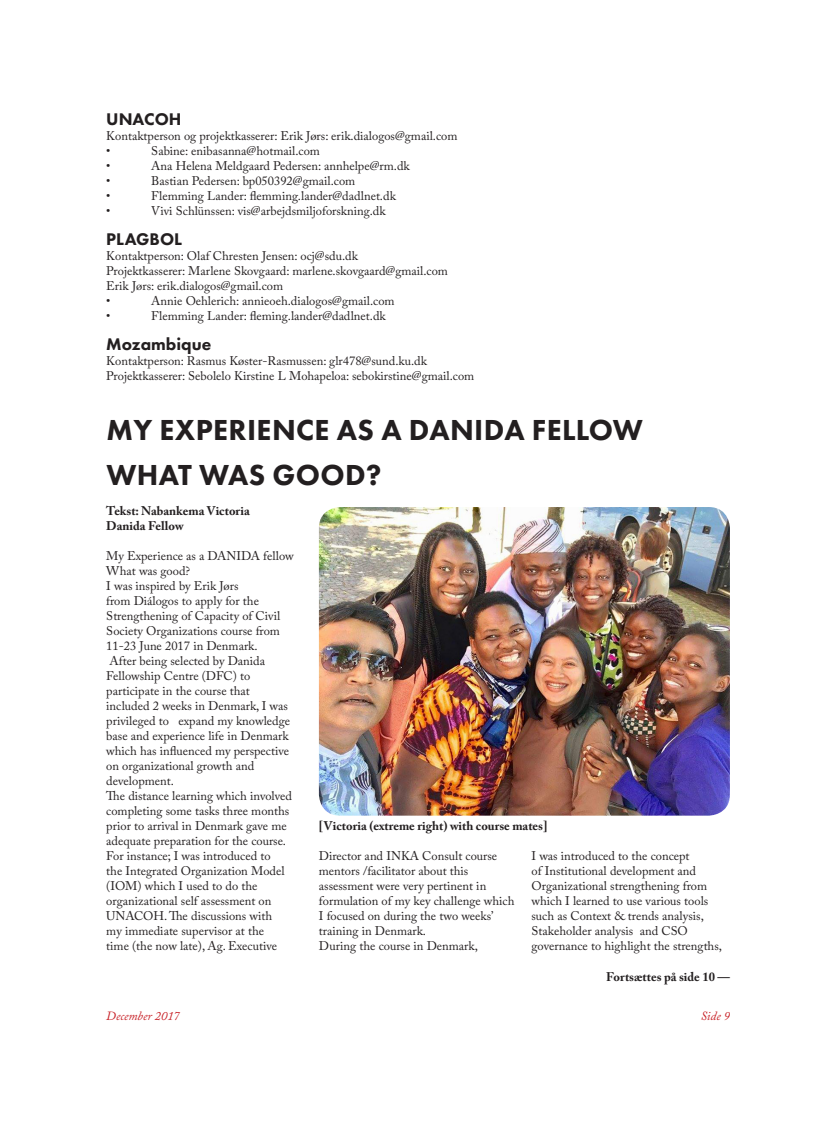
<style>
.page{position:relative;width:815px;height:1124px;background:#fff}
.page>*{position:absolute;margin:0;border:0;box-sizing:border-box;transform-origin:0 0}
.Overskrift1{font:800 30px "Futura PT";letter-spacing:.01em;color:#231f20}
.t1{font:800 17.5px "Futura PT";color:#231f20}
.t2{font:12.5px/15px "Adobe Caslon Pro";color:#231f20}
.t3{font:12.5px "Adobe Caslon Pro";letter-spacing:-.025em;color:#231f20}
.t4{font:700 12.5px "Adobe Caslon Pro";color:#231f20}
.t5{font:italic 12.5px "Adobe Caslon Pro";color:#c82329}
</style>
<div class="page">
<img style="left:319px;top:507px;width:411px;height:308px">
<p class="t1" style="left:106px;top:108px;width:77px">UNACOH</p>
<p class="t3" style="left:106px;top:128px;width:353px">Kontaktperson og projektkasserer: Erik Jørs: erik.dialogos@gmail.com</p>
<p class="t2" style="left:106px;top:143px;width:6px">•</p>
<p class="t2" style="left:151px;top:143px;width:170px">Sabine: enibasanna@hotmail.com</p>
<p class="t2" style="left:106px;top:158px;width:6px">•</p>
<p class="t2" style="left:151px;top:158px;width:260px">Ana Helena Meldgaard Pedersen: annhelpe@rm.dk</p>
<p class="t2" style="left:106px;top:173px;width:6px">•</p>
<p class="t2" style="left:151px;top:173px;width:205px">Bastian Pedersen: bp050392@gmail.com</p>
<p class="t2" style="left:106px;top:188px;width:6px">•</p>
<p class="t2" style="left:151px;top:188px;width:246px">Flemming Lander: flemming.lander@dadlnet.dk</p>
<p class="t2" style="left:106px;top:203px;width:6px">•</p>
<p class="t2" style="left:151px;top:203px;width:236px">Vivi Schlünssen: vis@arbejdsmiljoforskning.dk</p>
<p class="t1" style="left:106px;top:228px;width:77px">PLAGBOL</p>
<p class="t2" style="left:106px;top:248px;width:254px">Kontaktperson: Olaf Chresten Jensen: ocj@sdu.dk</p>
<p class="t3" style="left:106px;top:263px;width:343px">Projektkasserer: Marlene Skovgaard: marlene.skovgaard@gmail.com</p>
<p class="t2" style="left:106px;top:278px;width:178px">Erik Jørs: erik.dialogos@gmail.com</p>
<p class="t2" style="left:106px;top:293px;width:6px">•</p>
<p class="t2" style="left:151px;top:293px;width:245px">Annie Oehlerich: annieoeh.dialogos@gmail.com</p>
<p class="t2" style="left:106px;top:308px;width:6px">•</p>
<p class="t2" style="left:151px;top:308px;width:236px">Flemming Lander: fleming.lander@dadlnet.dk</p>
<p class="t1" style="left:106px;top:333px;width:107px">Mozambique</p>
<p class="t2" style="left:106px;top:353px;width:322px">Kontaktperson: Rasmus Køster-Rasmussen: glr478@sund.ku.dk</p>
<p class="t2" style="left:106px;top:368px;width:369px">Projektkasserer: Sebolelo Kirstine L Mohapeloa: sebokirstine@gmail.com</p>
<p class="Overskrift1" style="left:106px;top:411px;width:538px">MY EXPERIENCE AS A DANIDA FELLOW</p>
<p class="Overskrift1" style="left:106px;top:456px;width:277px">WHAT WAS GOOD?</p>
<p class="t4" style="left:106px;top:503px;width:145px">Tekst: Nabankema Victoria</p>
<p class="t4" style="left:106px;top:518px;width:79px">Danida Fellow</p>
<p class="t2" style="left:106px;top:548px;width:189px">My Experience as a DANIDA fellow</p>
<p class="t2" style="left:106px;top:563px;width:85px">What was good?</p>
<p class="t2" style="left:106px;top:578px;width:175px">I was inspired by Erik Jørs<br>from Diálogos to apply for the<br>Strengthening of Capacity of Civil<br>Society Organizations course from<br>11-23 June 2017 in Denmark.</p>
<p class="t2" style="left:106px;top:653px;width:185px">After being selected by Danida<br>Fellowship Centre (DFC) to participate in the course that included 2 weeks in Denmark, I was privileged to expand my knowledge base and experience life in Denmark which has influenced my perspective on organizational growth and development.</p>
<p class="t2" style="left:106px;top:788px;width:187px">The distance learning which involved completing some tasks three months prior to arrival in Denmark gave me adequate preparation for the course.<br>For instance; I was introduced to<br>the Integrated Organization Model (IOM) which I used to do the organizational self assessment on UNACOH. The discussions with<br>my immediate supervisor at the<br>time (the now late), Ag. Executive</p>
<p class="t4" style="left:319px;top:818px;width:230px">[Victoria (extreme right) with course mates]</p>
<p class="t2" style="left:319px;top:848px;width:197px">Director and INKA Consult course mentors /facilitator about this assessment were very pertinent in formulation of my key challenge which<br>I focused on during the two weeks’ training in Denmark.</p>
<p class="t2" style="left:319px;top:938px;width:160px">During the course in Denmark,</p>
<p class="t2" style="left:531px;top:848px;width:192px">I was introduced to the concept<br>of Institutional development and Organizational strengthening from which I learned to use various tools such as Context &amp; trends analysis, Stakeholder analysis and CSO governance to highlight the strengths,</p>
<p class="t4" style="left:606px;top:968px;width:125px">Fortsættes på side 10 —</p>
<p class="t5" style="left:106px;top:1008px;width:75px">December 2017</p>
<p class="t5" style="left:701px;top:1008px;width:31px">Side 9</p>
</div>
